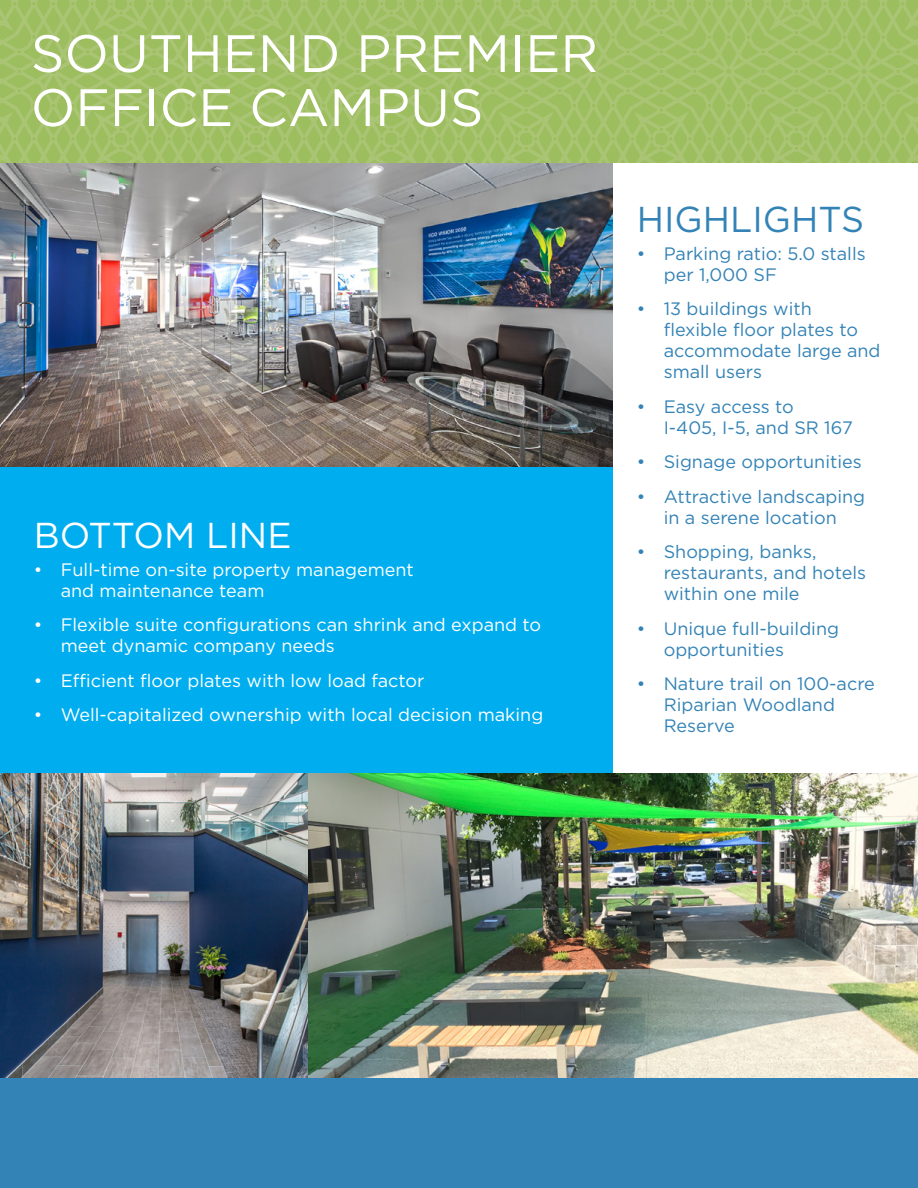
<style>
.page{position:relative;width:918px;height:1188px;background:#fff}
.page>*{position:absolute;margin:0;border:0;box-sizing:border-box;transform-origin:0 0}
.t1{font:52.5px/54px "Gotham";color:#fff}
.t2{font:36px "Gotham";color:#3483b6}
.t3{font:36px "Gotham";color:#fff}
.t4{font:18px/21px "Gotham";color:#3483b6}
.t5{font:18px/21px "Gotham";color:#fff}
</style>
<div class="page">
<img style="left:0;top:773px;width:309px;height:306px">
<img style="left:309px;top:773px;width:609px;height:306px">
<img style="left:0;top:162px;width:612px;height:306px">
<div style="left:0;top:1079px;width:918px;height:109px;background:#3483b6"></div>
<svg style="left:0;top:0;width:918px;height:162px;background:#a1c066"></svg>
<div style="left:0;top:468px;width:612px;height:305px;background:#00aeef"></div>
<h1 class="t1" style="left:31px;top:25px;width:569px">SOUTHEND PREMIER<br>OFFICE CAMPUS</h1>
<h2 class="t3" style="left:34px;top:512px;width:259px">BOTTOM LINE</h2>
<p class="t5" style="left:61px;top:559px;width:355px;text-indent:-27px">• Full-time on-site property management and maintenance team</p>
<p class="t5" style="left:61px;top:614px;width:482px;text-indent:-27px">• Flexible suite configurations can shrink and expand to meet dynamic company needs</p>
<p class="t5" style="left:34px;top:670px;width:392px">• Efficient floor plates with low load factor</p>
<p class="t5" style="left:34px;top:704px;width:511px">• Well-capitalized ownership with local decision making</p>
<h2 class="t2" style="left:637px;top:196px;width:229px">HIGHLIGHTS</h2>
<p class="t4" style="left:664px;top:242px;width:204px;text-indent:-27px">• Parking ratio: 5.0 stalls per 1,000 SF</p>
<p class="t4" style="left:664px;top:298px;width:218px;text-indent:-27px">• 13 buildings with<br>flexible floor plates to accommodate large and small users</p>
<p class="t4" style="left:664px;top:395px;width:190px;text-indent:-27px">• Easy access to<br>I-405, I-5, and SR 167</p>
<p class="t4" style="left:637px;top:451px;width:226px">• Signage opportunities</p>
<p class="t4" style="left:637px;top:485px;width:230px;text-align:center">• Attractive landscaping in a serene location</p>
<p class="t4" style="left:664px;top:541px;width:204px;text-indent:-27px">• Shopping, banks, restaurants, and hotels within one mile</p>
<p class="t4" style="left:664px;top:617px;width:177px;text-indent:-27px">• Unique full-building opportunities</p>
<p class="t4" style="left:664px;top:673px;width:213px;text-indent:-27px">• Nature trail on 100-acre<br>Riparian Woodland<br>Reserve</p>
</div>
